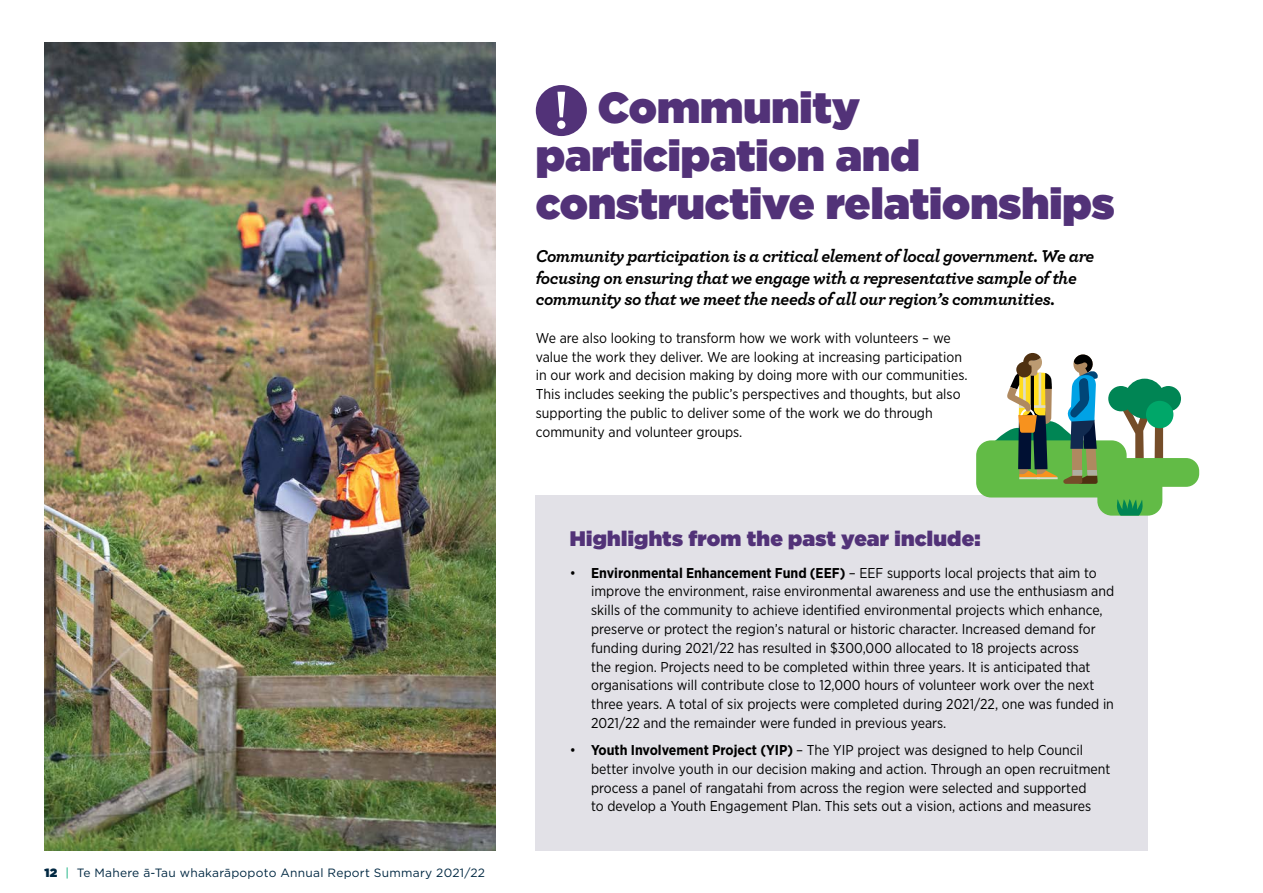
<style>
.page{position:relative;width:1263px;height:893px;background:#fff}
.page>*{position:absolute;margin:0;border:0;box-sizing:border-box;transform-origin:0 0}
.t1{font:900 43.5px/48px "Gotham";color:#523278}
.t2{font:900 21px "Gotham";letter-spacing:.01em;color:#523278}
.t3{font:italic 700 18px/21.6px "Archer";letter-spacing:-.025em;color:#000}
.t4{font:14.25px/18.8px "Gotham Narrow";color:#000}
.t5{font:12px "Gotham";letter-spacing:.02em;color:#012842}
.s1{font-weight:900}
.s2{color:#00aa75}
.s3{font-weight:700}
</style>
<div class="page">
<div style="left:536px;top:495px;width:612px;height:355px;background:#e2e1e7"></div>
<div style="left:536px;top:85px;width:51px;height:51px;background:#523278;border-radius:50%"></div>
<svg style="left:557px;top:92px;width:8px;height:37px"></svg>
<img style="left:45px;top:43px;width:450px;height:807px">
<svg style="left:976px;top:353px;width:223px;height:163px"></svg>
<p class="t5" style="left:45px;top:865px;width:442px"><span class="s1">12</span> <span class="s2">|</span> Te Mahere ā-Tau whakarāpopoto Annual Report Summary 2021/22</p>
<h1 class="t1" style="left:536px;top:83px;width:580px;text-indent:62px">Community participation and constructive relationships</h1>
<p class="t3" style="left:536px;top:244px;width:560px">Community participation is a critical element of local government. We are focusing on ensuring that we engage with a representative sample of the community so that we meet the needs of all our region’s communities.</p>
<p class="t4" style="left:536px;top:328px;width:433px">We are also looking to transform how we work with volunteers – we value the work they deliver. We are looking at increasing participation in our work and decision making by doing more with our communities.<br>This includes seeking the public’s perspectives and thoughts, but also supporting the public to deliver some of the work we do through community and volunteer groups.</p>
<h2 class="t2" style="left:570px;top:524px;width:412px">Highlights from the past year include:</h2>
<p class="t4" style="left:591px;top:563px;width:525px;text-indent:-21px">• <span class="s3">Environmental Enhancement Fund (EEF)</span> – EEF supports local projects that aim to improve the environment, raise environmental awareness and use the enthusiasm and skills of the community to achieve identified environmental projects which enhance, preserve or protect the region’s natural or historic character. Increased demand for funding during 2021/22 has resulted in $300,000 allocated to 18 projects across<br>the region. Projects need to be completed within three years. It is anticipated that organisations will contribute close to 12,000 hours of volunteer work over the next three years. A total of six projects were completed during 2021/22, one was funded in 2021/22 and the remainder were funded in previous years.</p>
<p class="t4" style="left:591px;top:740px;width:521px;text-indent:-21px">• <span class="s3">Youth Involvement Project (YIP)</span> – The YIP project was designed to help Council better involve youth in our decision making and action. Through an open recruitment process a panel of rangatahi from across the region were selected and supported<br>to develop a Youth Engagement Plan. This sets out a vision, actions and measures</p>
</div>
